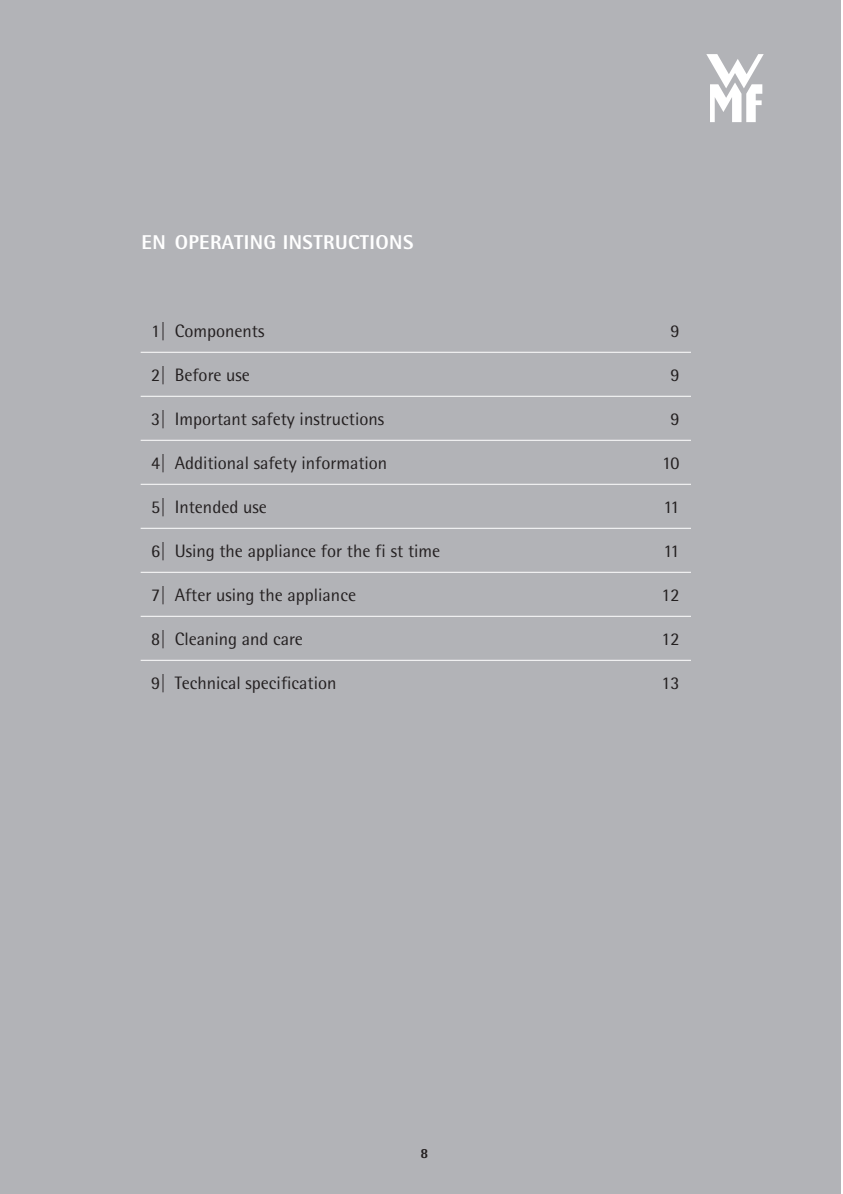
<style>
.page{position:relative;width:843px;height:1194px;background:#fff}
.page>*{position:absolute;margin:0;border:0;box-sizing:border-box;transform-origin:0 0}
.t1{font:700 20px "WMF Rotis";letter-spacing:.02em;color:#fff}
.t2{font:18px "WMF Rotis";color:#231f20}
.t3{font:700 14px "WMF Rotis";color:#231f20}
</style>
<div class="page">
<div style="left:0;top:0;width:841px;height:1194px;background:#b2b3b7"></div>
<hr style="left:141px;top:352px;width:549px;height:1px;background:#fff">
<hr style="left:141px;top:396px;width:549px;height:1px;background:#fff">
<hr style="left:141px;top:440px;width:549px;height:1px;background:#fff">
<hr style="left:141px;top:484px;width:549px;height:1px;background:#fff">
<hr style="left:141px;top:528px;width:549px;height:1px;background:#fff">
<hr style="left:141px;top:572px;width:549px;height:1px;background:#fff">
<hr style="left:141px;top:616px;width:549px;height:1px;background:#fff">
<hr style="left:141px;top:660px;width:549px;height:1px;background:#fff">
<svg style="left:706px;top:54px;width:57px;height:68px"></svg>
<p class="t1" style="left:142px;top:229px;width:273px">EN OPERATING INSTRUCTIONS</p>
<p class="t2" style="left:151px;top:320px;width:115px">1| Components</p>
<p class="t2" style="left:670px;top:320px;width:11px">9</p>
<p class="t2" style="left:151px;top:364px;width:100px">2| Before use</p>
<p class="t2" style="left:670px;top:364px;width:11px">9</p>
<p class="t2" style="left:151px;top:408px;width:234px">3| Important safety instructions</p>
<p class="t2" style="left:670px;top:408px;width:11px">9</p>
<p class="t2" style="left:151px;top:452px;width:237px">4| Additional safety information</p>
<p class="t2" style="left:662px;top:452px;width:19px">10</p>
<p class="t2" style="left:151px;top:496px;width:117px">5| Intended use</p>
<p class="t2" style="left:663px;top:496px;width:18px">11</p>
<p class="t2" style="left:151px;top:540px;width:290px">6| Using the appliance for the fi st time</p>
<p class="t2" style="left:663px;top:540px;width:18px">11</p>
<p class="t2" style="left:151px;top:584px;width:206px">7| After using the appliance</p>
<p class="t2" style="left:661px;top:584px;width:20px">12</p>
<p class="t2" style="left:151px;top:628px;width:153px">8| Cleaning and care</p>
<p class="t2" style="left:661px;top:628px;width:20px">12</p>
<p class="t2" style="left:151px;top:672px;width:187px">9| Technical specification</p>
<p class="t2" style="left:661px;top:672px;width:20px">13</p>
<p class="t3" style="left:420px;top:1145px;width:9px">8</p>
</div>
